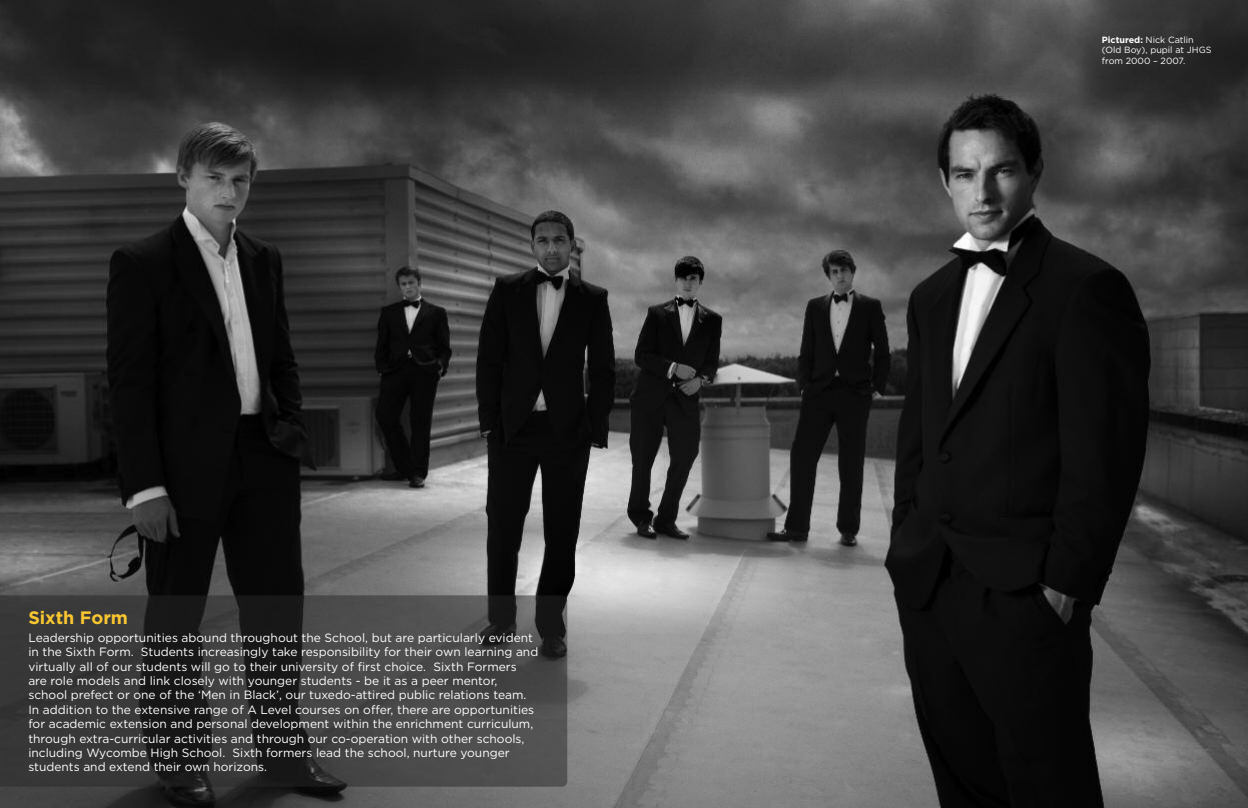
<style>
.page{position:relative;width:1248px;height:808px;background:#fff}
.page>*{position:absolute;margin:0;border:0;box-sizing:border-box;transform-origin:0 0}
.t1{font:700 18px "Gotham";color:#fac730}
.t2{font:12px/14.4px "Gotham";color:#fff}
.t3{font:9px/10.8px "Gotham";color:#fff}
.s1{font-weight:700}
</style>
<div class="page">
<img style="left:0;top:0;width:1247px;height:808px">
<img style="left:0;top:595px;width:567px;height:192px">
<h1 class="t1" style="left:28px;top:611px;width:101px">Sixth Form</h1>
<p class="t2" style="left:28px;top:631px;width:511px">Leadership opportunities abound throughout the School, but are particularly evident in the Sixth Form. Students increasingly take responsibility for their own learning and virtually all of our students will go to their university of first choice. Sixth Formers are role models and link closely with younger students - be it as a peer mentor, school prefect or one of the ‘Men in Black’, our tuxedo-attired public relations team.<br>In addition to the extensive range of A Level courses on offer, there are opportunities for academic extension and personal development within the enrichment curriculum, through extra-curricular activities and through our co-operation with other schools, including Wycombe High School. Sixth formers lead the school, nurture younger students and extend their own horizons.</p>
<p class="t3" style="left:1101px;top:35px;width:111px"><span class="s1">Pictured:</span> Nick Catlin (Old Boy), pupil at JHGS from 2000 – 2007.</p>
</div>
